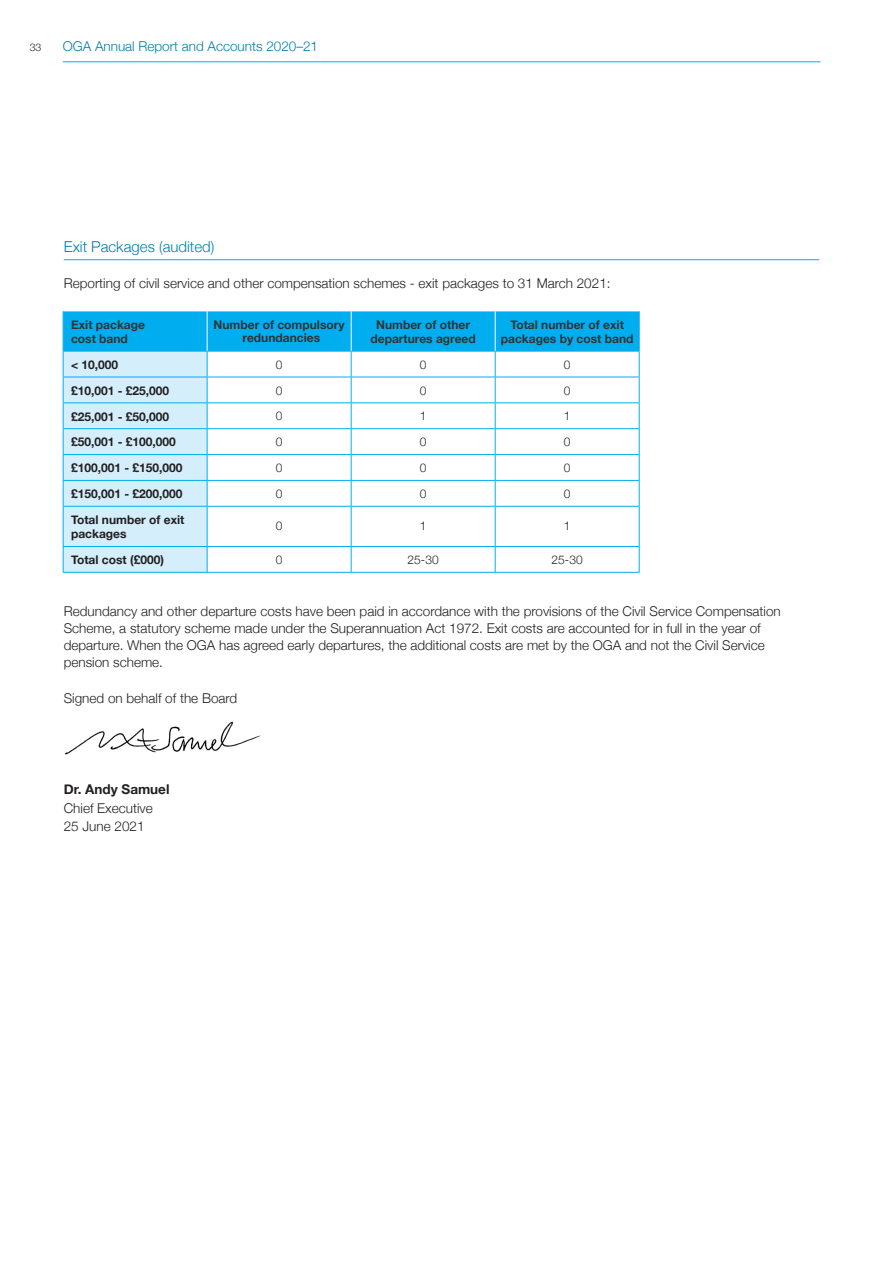
<style>
.page{position:relative;width:893px;height:1263px;background:#fff}
.page>*{position:absolute;margin:0;border:0;box-sizing:border-box;transform-origin:0 0}
.t1{font:300 15px "Helvetica Neue";color:#007ead}
.t2{font:300 13.5px/17.1px "Helvetica Neue";color:#231f20}
.t3{font:300 13.5px "Helvetica Neue";color:#007ead}
.t4{font:700 12px/14.4px "Helvetica Neue";color:#231f20}
.t5{font:700 12px/14.4px "Helvetica Neue";color:#333;text-align:center}
.t6{font:300 12px "Helvetica Neue";color:#231f20}
.t7{font:300 10.5px "Helvetica Neue";color:#231f20}
.s1{font-weight:700}
</style>
<div class="page">
<img style="left:64px;top:721px;width:197px;height:34px">
<svg style="left:63px;top:311px;width:577px;height:261px"></svg>
<hr style="left:63px;top:572px;width:144px;height:1px;background:#00aeef">
<hr style="left:207px;top:572px;width:144px;height:1px;background:#00aeef">
<hr style="left:351px;top:572px;width:144px;height:1px;background:#00aeef">
<hr style="left:495px;top:572px;width:145px;height:1px;background:#00aeef">
<hr style="left:207px;top:311px;width:1px;height:40px;background:#fff">
<hr style="left:351px;top:311px;width:1px;height:40px;background:#fff">
<hr style="left:495px;top:311px;width:1px;height:40px;background:#fff">
<hr style="left:63px;top:62px;width:758px;height:1px;background:#00aeef">
<hr style="left:64px;top:259px;width:755px;height:1px;background:#00aeef">
<p class="t7" style="left:30px;top:39px;width:13px">33</p>
<p class="t3" style="left:63px;top:35px;width:257px">OGA Annual Report and Accounts 2020–21</p>
<h3 class="t1" style="left:64px;top:235px;width:152px">Exit Packages (audited)</h3>
<p class="t2" style="left:64px;top:274px;width:548px">Reporting of civil service and other compensation schemes - exit packages to 31 March 2021:</p>
<p class="t5" style="left:71px;top:317px;width:75px;text-align:left">Exit package cost band</p>
<p class="t5" style="left:214px;top:318px;width:133px;line-height:13.5px">Number of compulsory redundancies</p>
<p class="t5" style="left:370px;top:317px;width:107px">Number of other departures agreed</p>
<p class="t5" style="left:501px;top:317px;width:134px">Total number of exit packages by cost band</p>
<p class="t4" style="left:71px;top:358px;width:49px">&lt; 10,000</p>
<p class="t6" style="left:276px;top:355px;width:8px">0</p>
<p class="t6" style="left:420px;top:355px;width:8px">0</p>
<p class="t6" style="left:564px;top:355px;width:8px">0</p>
<p class="t4" style="left:71px;top:384px;width:100px">£10,001 - £25,000</p>
<p class="t6" style="left:276px;top:381px;width:8px">0</p>
<p class="t6" style="left:420px;top:381px;width:8px">0</p>
<p class="t6" style="left:564px;top:381px;width:8px">0</p>
<p class="t4" style="left:71px;top:409px;width:100px">£25,001 - £50,000</p>
<p class="t6" style="left:276px;top:406px;width:8px">0</p>
<p class="t6" style="left:420px;top:406px;width:8px">1</p>
<p class="t6" style="left:564px;top:406px;width:8px">1</p>
<p class="t4" style="left:71px;top:435px;width:106px">£50,001 - £100,000</p>
<p class="t6" style="left:276px;top:432px;width:8px">0</p>
<p class="t6" style="left:420px;top:432px;width:8px">0</p>
<p class="t6" style="left:564px;top:432px;width:8px">0</p>
<p class="t4" style="left:71px;top:461px;width:113px">£100,001 - £150,000</p>
<p class="t6" style="left:276px;top:458px;width:8px">0</p>
<p class="t6" style="left:420px;top:458px;width:8px">0</p>
<p class="t6" style="left:564px;top:458px;width:8px">0</p>
<p class="t4" style="left:71px;top:487px;width:113px">£150,001 - £200,000</p>
<p class="t6" style="left:276px;top:484px;width:8px">0</p>
<p class="t6" style="left:420px;top:484px;width:8px">0</p>
<p class="t6" style="left:564px;top:484px;width:8px">0</p>
<p class="t4" style="left:71px;top:513px;width:115px">Total number of exit packages</p>
<p class="t6" style="left:276px;top:516px;width:8px">0</p>
<p class="t6" style="left:420px;top:516px;width:8px">1</p>
<p class="t6" style="left:564px;top:516px;width:8px">1</p>
<p class="t4" style="left:71px;top:553px;width:94px">Total cost (£000)</p>
<p class="t6" style="left:276px;top:550px;width:8px">0</p>
<p class="t6" style="left:408px;top:550px;width:33px">25-30</p>
<p class="t6" style="left:552px;top:550px;width:33px">25-30</p>
<p class="t2" style="left:64px;top:601px;width:718px">Redundancy and other departure costs have been paid in accordance with the provisions of the Civil Service Compensation Scheme, a statutory scheme made under the Superannuation Act 1972. Exit costs are accounted for in full in the year of departure. When the OGA has agreed early departures, the additional costs are met by the OGA and not the Civil Service pension scheme.</p>
<p class="t2" style="left:64px;top:689px;width:175px">Signed on behalf of the Board</p>
<p class="t2" style="left:64px;top:779px;width:107px;line-height:18.6px"><span class="s1">Dr. Andy Samuel<br></span>Chief Executive<br>25 June 2021</p>
</div>
